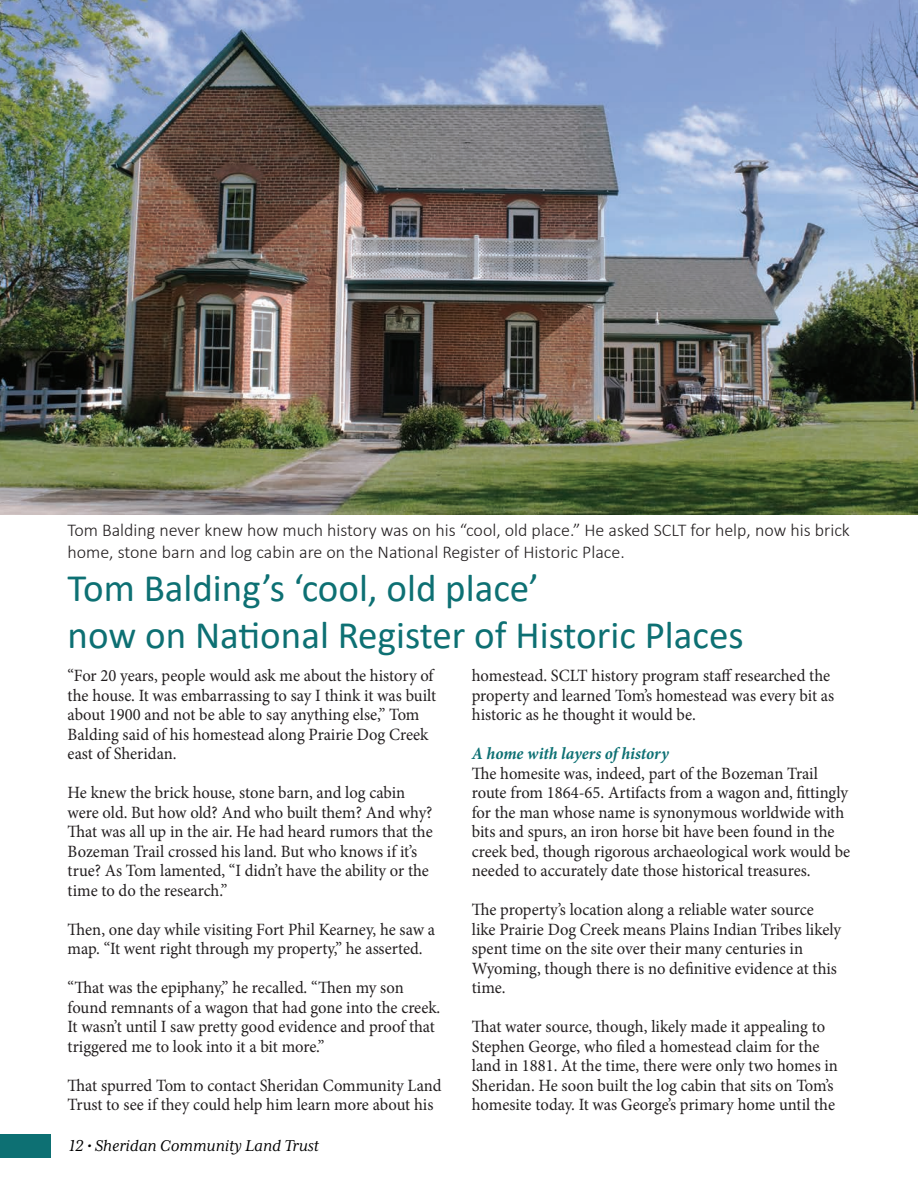
<style>
.page{position:relative;width:918px;height:1188px;background:#fff}
.page>*{position:absolute;margin:0;border:0;box-sizing:border-box;transform-origin:0 0}
.t1{font:39px "Calibri";color:#0d7073}
.t2{font:300 18px/21.3px "Calibri";color:#231f20}
.t3{font:italic 18px "Mrs Eaves XL Serif OT";color:#000}
.t4{font:17.25px/19.5px "Minion Pro";letter-spacing:-.005em;color:#231f20;scale:.96 1}
.t5{font:italic 700 17.25px "Minion Pro";letter-spacing:-.005em;color:#0d7073;scale:.96 1}
</style>
<div class="page">
<div style="left:0;top:1134px;width:51px;height:24px;background:#0d7073"></div>
<img style="left:0;top:0;width:918px;height:514px">
<p class="t2" style="left:67px;top:519px;width:784px">Tom Balding never knew how much history was on his “cool, old place.” He asked SCLT for help, now his brick home, stone barn and log cabin are on the National Register of Historic Place.</p>
<p class="t1" style="left:68px;top:561px;width:473px">Tom Balding’s ‘cool, old place’</p>
<p class="t1" style="left:68px;top:608px;width:678px">now on National Register of Historic Places</p>
<p class="t4" style="left:68px;top:666px;width:386px">“For 20 years, people would ask me about the history of the house. It was embarrassing to say I think it was built about 1900 and not be able to say anything else,” Tom Balding said of his homestead along Prairie Dog Creek east of Sheridan.</p>
<p class="t4" style="left:68px;top:783px;width:382px">He knew the brick house, stone barn, and log cabin were old. But how old? And who built them? And why?<br>That was all up in the air. He had heard rumors that the Bozeman Trail crossed his land. But who knows if it’s true? As Tom lamented, “I didn’t have the ability or the time to do the research.”</p>
<p class="t4" style="left:68px;top:920px;width:384px">Then, one day while visiting Fort Phil Kearney, he saw a map. “It went right through my property,” he asserted.</p>
<p class="t4" style="left:68px;top:978px;width:390px">“That was the epiphany,” he recalled. “Then my son found remnants of a wagon that had gone into the creek.<br>It wasn’t until I saw pretty good evidence and proof that triggered me to look into it a bit more.”</p>
<p class="t4" style="left:68px;top:1076px;width:391px">That spurred Tom to contact Sheridan Community Land<br>Trust to see if they could help him learn more about his</p>
<p class="t3" style="left:69px;top:1135px;width:251px">12 • Sheridan Community Land Trust</p>
<p class="t4" style="left:472px;top:666px;width:379px">homestead. SCLT history program staff researched the property and learned Tom’s homestead was every bit as historic as he thought it would be.</p>
<p class="t5" style="left:472px;top:741px;width:207px">A home with layers of history</p>
<p class="t4" style="left:472px;top:764px;width:396px">The homesite was, indeed, part of the Bozeman Trail route from 1864-65. Artifacts from a wagon and, fittingly for the man whose name is synonymous worldwide with bits and spurs, an iron horse bit have been found in the creek bed, though rigorous archaeological work would be needed to accurately date those historical treasures.</p>
<p class="t4" style="left:472px;top:900px;width:386px">The property’s location along a reliable water source like Prairie Dog Creek means Plains Indian Tribes likely spent time on the site over their many centuries in Wyoming, though there is no definitive evidence at this time.</p>
<p class="t4" style="left:472px;top:1017px;width:383px">That water source, though, likely made it appealing to Stephen George, who filed a homestead claim for the land in 1881. At the time, there were only two homes in Sheridan. He soon built the log cabin that sits on Tom’s homesite today. It was George’s primary home until the</p>
</div>
